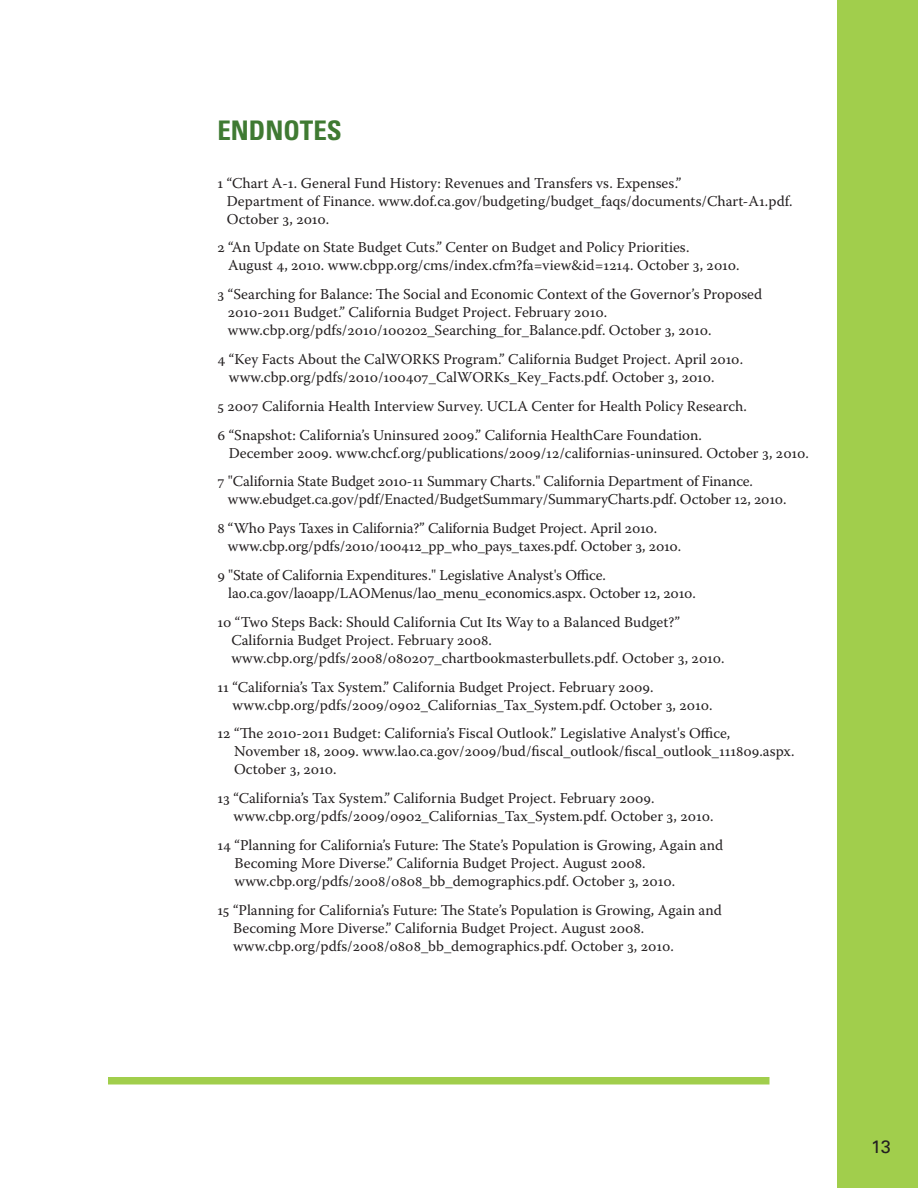
<style>
.page{position:relative;width:918px;height:1188px;background:#fff}
.page>*{position:absolute;margin:0;border:0;box-sizing:border-box;transform-origin:0 0}
.t1{font:700 condensed 27px "Univers LT Std";color:#3f7a32}
.t2{font:18px "Univers LT Std";color:#231f20}
.t3{font:15px/18px "Warnock Pro";color:#231f20}
</style>
<div class="page">
<div style="left:837px;top:0;width:81px;height:1188px;background:#a1ce4c"></div>
<div style="left:108px;top:1077px;width:662px;height:7px;background:#a1ce4c"></div>
<h1 class="t1" style="left:217px;top:114px;width:126px">ENDNOTES</h1>
<p class="t3" style="left:227px;top:173px;width:567px;text-indent:-9px">1 “Chart A-1. General Fund History: Revenues and Transfers vs. Expenses.”<br>Department of Finance. www.dof.ca.gov/budgeting/budget_faqs/documents/Chart-A1.pdf.<br>October 3, 2010.</p>
<p class="t3" style="left:228px;top:238px;width:513px;text-indent:-11px">2 “An Update on State Budget Cuts.” Center on Budget and Policy Priorities.<br>August 4, 2010. www.cbpp.org/cms/index.cfm?fa=view&amp;id=1214. October 3, 2010.</p>
<p class="t3" style="left:228px;top:285px;width:536px;text-indent:-10px">3 “Searching for Balance: The Social and Economic Context of the Governor’s Proposed<br>2010-2011 Budget.” California Budget Project. February 2010. www.cbp.org/pdfs/2010/100202_Searching_for_Balance.pdf. October 3, 2010.</p>
<p class="t3" style="left:229px;top:350px;width:516px;text-indent:-11px">4 “Key Facts About the CalWORKS Program.” California Budget Project. April 2010. www.cbp.org/pdfs/2010/100407_CalWORKs_Key_Facts.pdf. October 3, 2010.</p>
<p class="t3" style="left:217px;top:391px;width:531px;line-height:28.8px">5 2007 California Health Interview Survey. UCLA Center for Health Policy Research.<br>6 “Snapshot: California’s Uninsured 2009.” California HealthCare Foundation.</p>
<p class="t3" style="left:217px;top:438px;width:593px;line-height:28.8px;text-indent:11px">December 2009. www.chcf.org/publications/2009/12/californias-uninsured. October 3, 2010.<br>7 "California State Budget 2010-11 Summary Charts." California Department of Finance.</p>
<p class="t3" style="left:217px;top:485px;width:571px;line-height:28.8px;text-indent:11px">www.ebudget.ca.gov/pdf/Enacted/BudgetSummary/SummaryCharts.pdf. October 12, 2010.<br>8 “Who Pays Taxes in California?” California Budget Project. April 2010.</p>
<p class="t3" style="left:217px;top:532px;width:465px;line-height:28.8px;text-indent:11px">www.cbp.org/pdfs/2010/100412_pp_who_pays_taxes.pdf. October 3, 2010.<br>9 "State of California Expenditures." Legislative Analyst's Office.</p>
<p class="t3" style="left:217px;top:578px;width:480px;line-height:28.8px;text-indent:11px">lao.ca.gov/laoapp/LAOMenus/lao_menu_economics.aspx. October 12, 2010.<br>10 “Two Steps Back: Should California Cut Its Way to a Balanced Budget?”</p>
<p class="t3" style="left:231px;top:631px;width:495px">California Budget Project. February 2008. www.cbp.org/pdfs/2008/080207_chartbookmasterbullets.pdf. October 3, 2010.</p>
<p class="t3" style="left:232px;top:677px;width:482px;text-indent:-15px">11 “California’s Tax System.” California Budget Project. February 2009. www.cbp.org/pdfs/2009/0902_Californias_Tax_System.pdf. October 3, 2010.</p>
<p class="t3" style="left:234px;top:724px;width:562px;text-indent:-17px">12 “The 2010-2011 Budget: California’s Fiscal Outlook.” Legislative Analyst's Office,<br>November 18, 2009. www.lao.ca.gov/2009/bud/fiscal_outlook/fiscal_outlook_111809.aspx.<br>October 3, 2010.</p>
<p class="t3" style="left:233px;top:789px;width:482px;text-indent:-16px">13 “California’s Tax System.” California Budget Project. February 2009. www.cbp.org/pdfs/2009/0902_Californias_Tax_System.pdf. October 3, 2010.</p>
<p class="t3" style="left:234px;top:836px;width:490px;text-indent:-17px">14 “Planning for California’s Future: The State’s Population is Growing, Again and<br>Becoming More Diverse.” California Budget Project. August 2008. www.cbp.org/pdfs/2008/0808_bb_demographics.pdf. October 3, 2010.</p>
<p class="t3" style="left:233px;top:901px;width:490px;text-indent:-16px">15 “Planning for California’s Future: The State’s Population is Growing, Again and<br>Becoming More Diverse.” California Budget Project. August 2008. www.cbp.org/pdfs/2008/0808_bb_demographics.pdf. October 3, 2010.</p>
<p class="t2" style="left:871px;top:1136px;width:21px">13</p>
</div>
